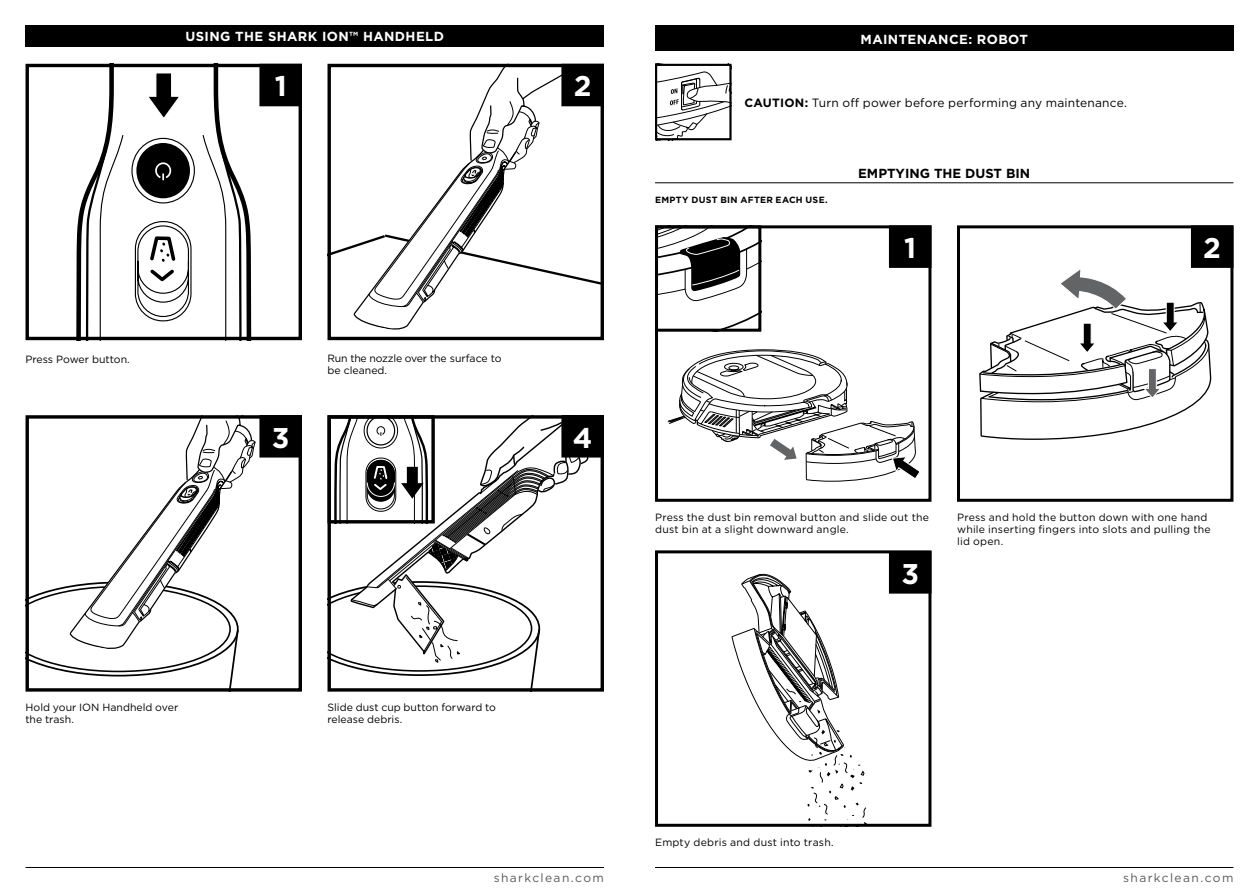
<style>
.page{position:relative;width:1259px;height:893px;background:#fff}
.page>*{position:absolute;margin:0;border:0;box-sizing:border-box;transform-origin:0 0}
.t1{font:700 28.5px "Gotham";color:#fff}
.t2{font:700 13.2px "Gotham";letter-spacing:.03em;color:#fff}
.t3{font:700 13.2px "Gotham";color:#000}
.t4{font:12px "Gotham";letter-spacing:.015em;color:#000}
.t5{font:12px "Gotham";letter-spacing:.115em;color:#58595b}
.t6{font:10.5px/12px "Gotham";letter-spacing:.01em;color:#000}
.t7{font:10.5px/12px "Gotham";letter-spacing:-.015em;color:#000}
.t8{font:700 9px "Gotham";letter-spacing:.035em;color:#000}
.s1{font-weight:700}
</style>
<div class="page">
<hr style="left:26px;top:867px;width:578px;height:1px;background:#000">
<hr style="left:655px;top:867px;width:578px;height:1px;background:#000">
<div style="left:26px;top:26px;width:578px;height:21px;background:#000"></div>
<div style="left:655px;top:26px;width:578px;height:25px;background:#000"></div>
<hr style="left:655px;top:182px;width:578px;height:1px;background:#000">
<div style="left:655px;top:225px;width:276px;height:277px;border:3px solid #000"></div>
<div style="left:957px;top:225px;width:276px;height:277px;border:3px solid #000"></div>
<svg style="left:731px;top:574px;width:135px;height:249px"></svg>
<div style="left:655px;top:550px;width:276px;height:277px;border:3px solid #000"></div>
<svg style="left:668px;top:349px;width:251px;height:132px"></svg>
<svg style="left:659px;top:229px;width:98px;height:99px"></svg>
<div style="left:655px;top:225px;width:106px;height:107px;border:3px solid #000"></div>
<div style="left:890px;top:227px;width:40px;height:39px;background:#000"></div>
<div style="left:889px;top:225px;width:42px;height:43px;border:3px solid #000"></div>
<div style="left:1192px;top:227px;width:40px;height:39px;background:#000"></div>
<div style="left:1191px;top:225px;width:42px;height:43px;border:3px solid #000"></div>
<div style="left:890px;top:553px;width:40px;height:39px;background:#000"></div>
<div style="left:889px;top:551px;width:42px;height:43px;border:3px solid #000"></div>
<svg style="left:658px;top:71px;width:70px;height:66px"></svg>
<div style="left:655px;top:64px;width:76px;height:76px;border:2px solid #000"></div>
<svg style="left:979px;top:267px;width:232px;height:173px"></svg>
<svg style="left:76px;top:201px;width:6px;height:135px"></svg>
<svg style="left:82px;top:68px;width:170px;height:268px"></svg>
<svg style="left:83px;top:134px;width:144px;height:202px"></svg>
<div style="left:26px;top:64px;width:276px;height:276px;border:3px solid #000"></div>
<svg style="left:331px;top:68px;width:269px;height:256px"></svg>
<div style="left:327px;top:64px;width:277px;height:276px;border:3px solid #000"></div>
<svg style="left:30px;top:419px;width:226px;height:269px"></svg>
<div style="left:26px;top:415px;width:276px;height:277px;border:3px solid #000"></div>
<svg style="left:146px;top:72px;width:35px;height:48px"></svg>
<svg style="left:327px;top:415px;width:263px;height:277px"></svg>
<div style="left:261px;top:65px;width:39px;height:40px;background:#000"></div>
<div style="left:259px;top:64px;width:43px;height:42px;border:3px solid #000"></div>
<div style="left:563px;top:65px;width:39px;height:40px;background:#000"></div>
<div style="left:561px;top:64px;width:43px;height:42px;border:3px solid #000"></div>
<div style="left:261px;top:416px;width:39px;height:40px;background:#000"></div>
<div style="left:259px;top:415px;width:43px;height:43px;border:3px solid #000"></div>
<div style="left:563px;top:416px;width:39px;height:40px;background:#000"></div>
<div style="left:561px;top:415px;width:43px;height:43px;border:3px solid #000"></div>
<p class="t2" style="left:185px;top:28px;width:260px">USING THE SHARK ION™ HANDHELD</p>
<p class="t2" style="left:860px;top:30px;width:169px">MAINTENANCE: ROBOT</p>
<p class="t6" style="left:26px;top:353px;width:106px">Press Power button.</p>
<h1 class="t1" style="left:275px;top:67px;width:14px">1</h1>
<h1 class="t1" style="left:574px;top:67px;width:19px">2</h1>
<p class="t7" style="left:327px;top:352px;width:176px">Run the nozzle over the surface to be cleaned.</p>
<h1 class="t1" style="left:272px;top:419px;width:19px">3</h1>
<h1 class="t1" style="left:573px;top:419px;width:21px">4</h1>
<p class="t6" style="left:26px;top:701px;width:154px">Hold your ION Handheld over the trash.</p>
<p class="t6" style="left:327px;top:701px;width:170px">Slide dust cup button forward to release debris.</p>
<p class="t4" style="left:744px;top:95px;width:384px"><span class="s1">CAUTION:</span> Turn off power before performing any maintenance.</p>
<p class="t8" style="left:655px;top:194px;width:174px">EMPTY DUST BIN AFTER EACH USE.</p>
<p class="t3" style="left:858px;top:165px;width:174px">EMPTYING THE DUST BIN</p>
<h1 class="t1" style="left:904px;top:229px;width:14px">1</h1>
<h1 class="t1" style="left:1203px;top:229px;width:19px">2</h1>
<p class="t6" style="left:655px;top:511px;width:275px">Press the dust bin removal button and slide out the dust bin at a slight downward angle.</p>
<h1 class="t1" style="left:901px;top:555px;width:19px">3</h1>
<p class="t6" style="left:957px;top:511px;width:255px">Press and hold the button down with one hand while inserting fingers into slots and pulling the lid open.</p>
<p class="t6" style="left:655px;top:836px;width:180px">Empty debris and dust into trash.</p>
<p class="t5" style="left:494px;top:870px;width:112px">sharkclean.com</p>
<p class="t5" style="left:1123px;top:870px;width:112px">sharkclean.com</p>
</div>
